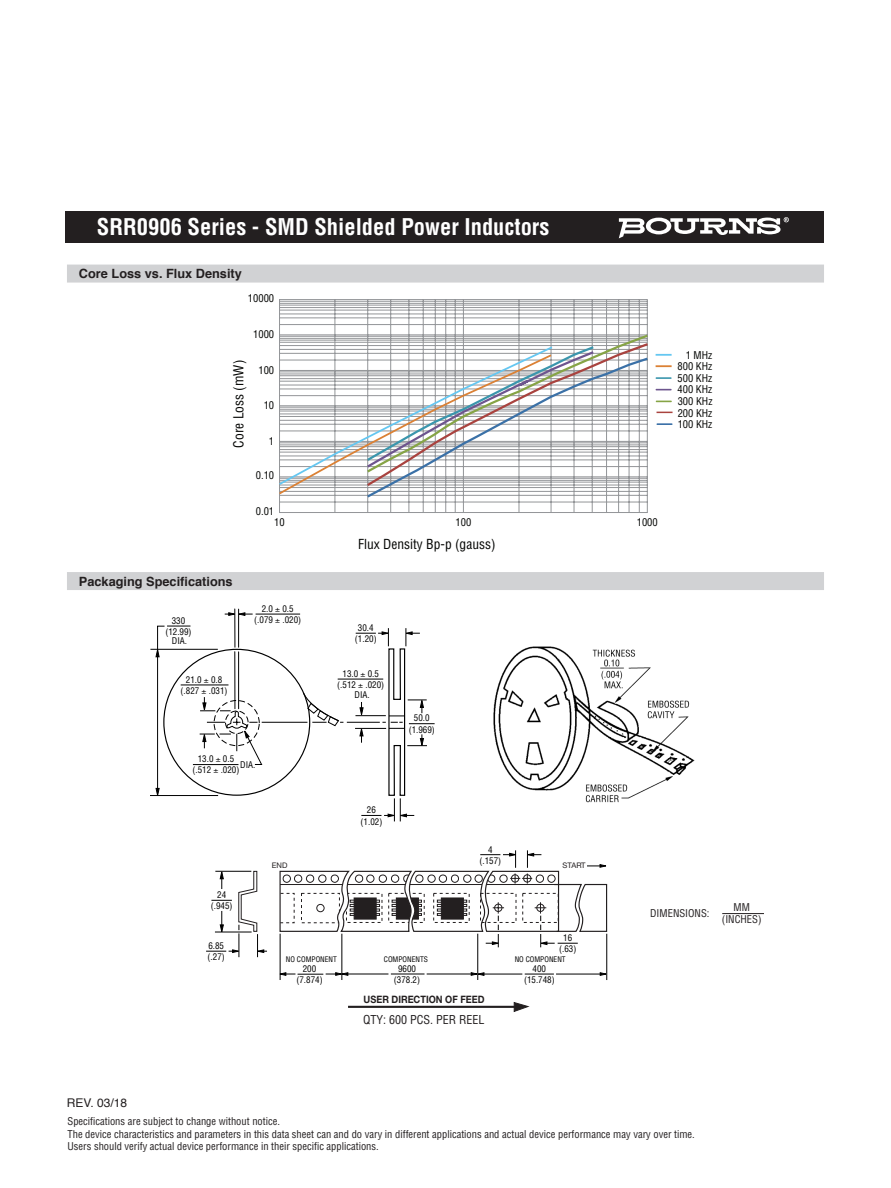
<style>
.page{position:relative;width:891px;height:1188px;background:#fff}
.page>*{position:absolute;margin:0;border:0;box-sizing:border-box;transform-origin:0 0}
.t1{font:700 condensed 22.5px "Helvetica";color:#fff}
.t2{font:condensed 13.5px "Helvetica";color:#040503}
.t3{font:700 12.75px "Helvetica";color:#231f20}
.t4{font:condensed 12px "Helvetica";color:#231f20}
.t5{font:12px "Helvetica";color:#231f20}
.negative_type_header{font:condensed 10.5px "Helvetica";color:#231f20}
.t6{font:condensed 10.5px/11.6px "Helvetica";color:#040503;text-align:justify}
.t7{font:700 10.2px "Helvetica Neue";color:#231f20;scale:.9 1}
.t8{font:condensed 9px/11.2px "Helvetica";color:#000;text-align:center}
.t9{font:7.65px "Helvetica Neue";color:#231f20}
.t10{font:condensed 7.5px "Helvetica";color:#000}
</style>
<div class="page">
<div style="left:65px;top:212px;width:759px;height:31px;background:#231f20"></div>
<svg style="left:619px;top:217px;width:170px;height:21px"></svg>
<div style="left:67px;top:572px;width:757px;height:18px;background:#d1d2d4"></div>
<hr style="left:722px;top:913px;width:42px;height:1px;background:#231f20">
<hr style="left:235px;top:652px;width:1px;height:57px;background:#000">
<hr style="left:238px;top:652px;width:1px;height:57px;background:#000">
<hr style="left:235px;top:609px;width:1px;height:38px;background:#000">
<hr style="left:238px;top:609px;width:1px;height:38px;background:#000">
<svg style="left:225px;top:612px;width:28px;height:4px"></svg>
<hr style="left:256px;top:614px;width:44px;height:1px;background:#000">
<hr style="left:150px;top:649px;width:68px;height:1px;background:#000">
<hr style="left:150px;top:795px;width:68px;height:1px;background:#000">
<svg style="left:156px;top:625px;width:34px;height:170px"></svg>
<hr style="left:193px;top:764px;width:45px;height:1px;background:#000">
<hr style="left:338px;top:679px;width:45px;height:1px;background:#000">
<hr style="left:181px;top:685px;width:47px;height:1px;background:#000">
<hr style="left:355px;top:715px;width:31px;height:1px;background:#000">
<hr style="left:355px;top:728px;width:31px;height:1px;background:#000">
<hr style="left:262px;top:722px;width:45px;height:1px;background:#000">
<svg style="left:303px;top:692px;width:40px;height:35px"></svg>
<hr style="left:347px;top:722px;width:33px;height:1px;background:#000">
<hr style="left:348px;top:1006px;width:169px;height:2px;background:#231f20">
<svg style="left:513px;top:1002px;width:16px;height:10px"></svg>
<hr style="left:280px;top:934px;width:1px;height:46px;background:#000">
<hr style="left:342px;top:934px;width:1px;height:46px;background:#000">
<hr style="left:427px;top:974px;width:46px;height:1px;background:#000">
<hr style="left:478px;top:934px;width:1px;height:46px;background:#000">
<svg style="left:279px;top:972px;width:69px;height:4px"></svg>
<hr style="left:347px;top:974px;width:41px;height:1px;background:#000">
<hr style="left:391px;top:974px;width:34px;height:1px;background:#000">
<svg style="left:600px;top:972px;width:7px;height:4px"></svg>
<hr style="left:556px;top:974px;width:46px;height:1px;background:#000">
<hr style="left:607px;top:934px;width:1px;height:46px;background:#000">
<svg style="left:471px;top:972px;width:13px;height:4px"></svg>
<hr style="left:483px;top:974px;width:39px;height:1px;background:#000">
<svg style="left:525px;top:974px;width:29px;height:1px"></svg>
<svg style="left:206px;top:870px;width:61px;height:87px"></svg>
<svg style="left:279px;top:850px;width:329px;height:97px"></svg>
<div style="left:67px;top:265px;width:757px;height:18px;background:#d1d2d4"></div>
<svg style="left:279px;top:299px;width:369px;height:214px"></svg>
<svg style="left:657px;top:423px;width:16px;height:2px"></svg>
<svg style="left:656px;top:401px;width:16px;height:1px"></svg>
<svg style="left:656px;top:389px;width:16px;height:1px"></svg>
<svg style="left:656px;top:377px;width:16px;height:2px"></svg>
<svg style="left:656px;top:365px;width:16px;height:2px"></svg>
<svg style="left:657px;top:412px;width:16px;height:1px"></svg>
<svg style="left:656px;top:354px;width:16px;height:2px"></svg>
<svg style="left:279px;top:333px;width:369px;height:167px"></svg>
<img style="left:493px;top:646px;width:202px;height:157px">
<svg style="left:356px;top:628px;width:79px;height:193px"></svg>
<svg style="left:200px;top:690px;width:63px;height:76px"></svg>
<p class="t1" style="left:97px;top:213px;width:454px">SRR0906 Series - SMD Shielded Power Inductors</p>
<p class="t3" style="left:79px;top:263px;width:164px">Core Loss vs. Flux Density</p>
<p class="t6" style="left:248px;top:292px;width:28px">10000</p>
<p class="t6" style="left:253px;top:329px;width:22px">1000</p>
<p class="t2" style="left:230px;top:448px;width:89px;rotate:-90deg">Core Loss (mW)</p>
<p class="t6" style="left:678px;top:349px;width:36px;text-indent:8px">1 MHz 800 KHz 500 KHz 400 KHz 300 KHz 200 KHz 100 KHz</p>
<p class="t6" style="left:258px;top:364px;width:17px">100</p>
<p class="t6" style="left:264px;top:399px;width:12px">10</p>
<p class="t6" style="left:269px;top:435px;width:7px">1</p>
<p class="t6" style="left:256px;top:469px;width:20px">0.10</p>
<p class="t6" style="left:256px;top:505px;width:20px">0.01</p>
<p class="t6" style="left:274px;top:516px;width:12px">10</p>
<p class="t6" style="left:456px;top:516px;width:17px">100</p>
<p class="t6" style="left:637px;top:516px;width:22px">1000</p>
<p class="t3" style="left:79px;top:571px;width:155px">Packaging Specifications</p>
<p class="t8" style="left:165px;top:615px;width:28px">330 (12.99)</p>
<p class="t8" style="left:172px;top:635px;width:17px">DIA.</p>
<p class="t8" style="left:181px;top:673px;width:48px">21.0 0.8 (.827 .031)</p>
<p class="t8" style="left:254px;top:603px;width:48px">2.0 0.5 (.079 .020)</p>
<p class="t8" style="left:193px;top:753px;width:48px">13.0 0.5 (.512 .020)</p>
<p class="t8" style="left:240px;top:759px;width:17px">DIA.</p>
<p class="t2" style="left:358px;top:536px;width:139px">Flux Density Bp-p (gauss)</p>
<p class="t8" style="left:355px;top:622px;width:23px">30.4 (1.20)</p>
<p class="t8" style="left:337px;top:668px;width:48px">13.0 0.5 (.512 .020)</p>
<p class="t8" style="left:355px;top:689px;width:17px">DIA.</p>
<p class="t8" style="left:409px;top:712px;width:28px">50.0 (1.969)</p>
<p class="t8" style="left:211px;top:889px;width:23px">24 (.945)</p>
<p class="t8" style="left:208px;top:940px;width:19px;text-align:left">6.85 (.27)</p>
<p class="t9" style="left:272px;top:860px;width:17px">END</p>
<p class="t8" style="left:361px;top:804px;width:23px">26 (1.02)</p>
<p class="t8" style="left:480px;top:843px;width:23px">4 (.157)</p>
<p class="t9" style="left:563px;top:860px;width:25px">START</p>
<p class="t8" style="left:559px;top:932px;width:19px">16 (.63)</p>
<p class="t10" style="left:286px;top:955px;width:53px">NO COMPONENT</p>
<p class="t10" style="left:384px;top:955px;width:46px">COMPONENTS</p>
<p class="t10" style="left:515px;top:955px;width:53px">NO COMPONENT</p>
<p class="t8" style="left:394px;top:963px;width:28px">9600 (378.2)</p>
<p class="t8" style="left:524px;top:963px;width:32px">400 (15.748)</p>
<p class="t8" style="left:296px;top:963px;width:28px">200 (7.874)</p>
<p class="t7" style="left:364px;top:991px;width:136px">USER DIRECTION OF FEED</p>
<p class="t4" style="left:363px;top:1012px;width:123px">QTY: 600 PCS. PER REEL</p>
<p class="negative_type_header" style="left:650px;top:906px;width:61px">DIMENSIONS:</p>
<p class="negative_type_header" style="left:734px;top:900px;width:18px">MM</p>
<p class="negative_type_header" style="left:722px;top:913px;width:41px">(INCHES)</p>
<p class="t5" style="left:67px;top:1094px;width:62px">REV. 03/18</p>
<p class="negative_type_header" style="left:68px;top:1114px;width:214px">Specifications are subject to change without notice.</p>
<p class="negative_type_header" style="left:68px;top:1127px;width:629px">The device characteristics and parameters in this data sheet can and do vary in different applications and actual device performance may vary over time.</p>
<p class="negative_type_header" style="left:68px;top:1140px;width:313px">Users should verify actual device performance in their specific applications.</p>
</div>
